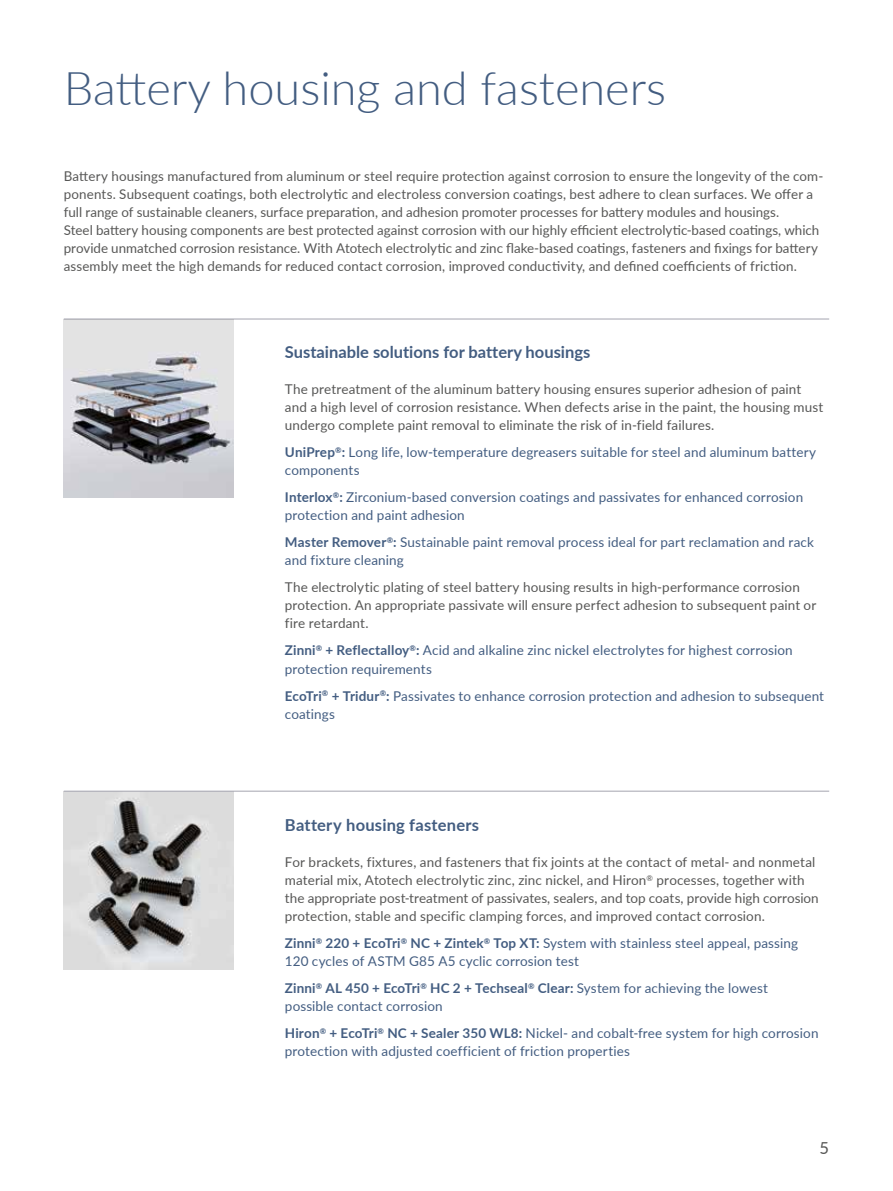
<style>
.page{position:relative;width:893px;height:1191px;background:#fff}
.page>*{position:absolute;margin:0;border:0;box-sizing:border-box;transform-origin:0 0}
.t1{font:300 46.5px "Lato";color:#435d81}
.t2{font:700 16.5px "Lato";color:#435d81}
.t3{font:16.5px "Lato";color:#575756}
.t4{font:13.5px/18px "Lato";letter-spacing:.005em;color:#575756}
.t5{font:13.5px/18px "Lato";letter-spacing:.01em;color:#435d81}
.s1{font-weight:700}
</style>
<div class="page">
<hr style="left:64px;top:319px;width:765px;height:1px;background:#a4a4af">
<img style="left:64px;top:791px;width:170px;height:178px">
<hr style="left:64px;top:790px;width:765px;height:1px;background:#a4a4af">
<img style="left:64px;top:319px;width:170px;height:178px">
<h1 class="t1" style="left:64px;top:56px;width:604px">Battery housing and fasteners</h1>
<p class="t4" style="left:64px;top:166px;width:761px">Battery housings manufactured from aluminum or steel require protection against corrosion to ensure the longevity of the com&shy;ponents. Subsequent coatings, both electrolytic and electroless conversion coatings, best adhere to clean surfaces. We offer a full range of sustainable cleaners, surface preparation, and adhesion promoter processes for battery modules and housings.<br>Steel battery housing components are best protected against corrosion with our highly efficient electrolytic-based coatings, which provide unmatched corrosion resistance. With Atotech electrolytic and zinc flake-based coatings, fasteners and fixings for battery assembly meet the high demands for reduced contact corrosion, improved conductivity, and defined coefficients of friction.</p>
<p class="t2" style="left:285px;top:340px;width:307px">Sustainable solutions for battery housings</p>
<p class="t4" style="left:285px;top:380px;width:540px">The pretreatment of the aluminum battery housing ensures superior adhesion of paint and a high level of corrosion resistance. When defects arise in the paint, the housing must undergo complete paint removal to eliminate the risk of in-field failures.</p>
<p class="t5" style="left:285px;top:443px;width:533px"><span class="s1">UniPrep</span><sup>®</sup><span class="s1">:</span> Long life, low-temperature degreasers suitable for steel and aluminum battery components</p>
<p class="t5" style="left:285px;top:488px;width:520px"><span class="s1">Interlox</span><sup>®</sup><span class="s1">:</span> Zirconium-based conversion coatings and passivates for enhanced corrosion protection and paint adhesion</p>
<p class="t5" style="left:285px;top:533px;width:530px"><span class="s1">Master Remover</span><sup>®</sup><span class="s1">:</span> Sustainable paint removal process ideal for part reclamation and rack and fixture cleaning</p>
<p class="t4" style="left:285px;top:578px;width:533px">The electrolytic plating of steel battery housing results in high-performance corrosion protection. An appropriate passivate will ensure perfect adhesion to subsequent paint or fire retardant.</p>
<p class="t5" style="left:285px;top:641px;width:509px"><span class="s1">Zinni</span><sup>®</sup> <span class="s1">+ Reflectalloy</span><sup>®</sup><span class="s1">:</span> Acid and alkaline zinc nickel electrolytes for highest corrosion protection requirements</p>
<p class="t5" style="left:285px;top:686px;width:541px"><span class="s1">EcoTri</span><sup>®</sup> <span class="s1">+ Tridur</span><sup>®</sup><span class="s1">:</span> Passivates to enhance corrosion protection and adhesion to subsequent coatings</p>
<p class="t2" style="left:285px;top:813px;width:196px">Battery housing fasteners</p>
<p class="t4" style="left:285px;top:852px;width:535px">For brackets, fixtures, and fasteners that fix joints at the contact of metal- and nonmetal material mix, Atotech electrolytic zinc, zinc nickel, and Hiron<sup>®</sup> processes, together with the appropriate post-treatment of passivates, sealers, and top coats, provide high corrosion protection, stable and specific clamping forces, and improved contact corrosion.</p>
<p class="t5" style="left:285px;top:933px;width:515px"><span class="s1">Zinni</span><sup>®</sup> <span class="s1">220 + EcoTri</span><sup>®</sup> <span class="s1">NC + Zintek</span><sup>®</sup> <span class="s1">Top XT:</span> System with stainless steel appeal, passing<br>120 cycles of ASTM G85 A5 cyclic corrosion test</p>
<p class="t5" style="left:285px;top:978px;width:485px"><span class="s1">Zinni</span><sup>®</sup> <span class="s1">AL 450 + EcoTri</span><sup>®</sup> <span class="s1">HC 2 + Techseal</span><sup>®</sup> <span class="s1">Clear:</span> System for achieving the lowest possible contact corrosion</p>
<p class="t5" style="left:285px;top:1023px;width:535px"><span class="s1">Hiron</span><sup>®</sup> <span class="s1">+ EcoTri</span><sup>®</sup> <span class="s1">NC + Sealer 350 WL8:</span> Nickel- and cobalt-free system for high corrosion protection with adjusted coefficient of friction properties</p>
<p class="t3" style="left:820px;top:1135px;width:11px">5</p>
</div>
